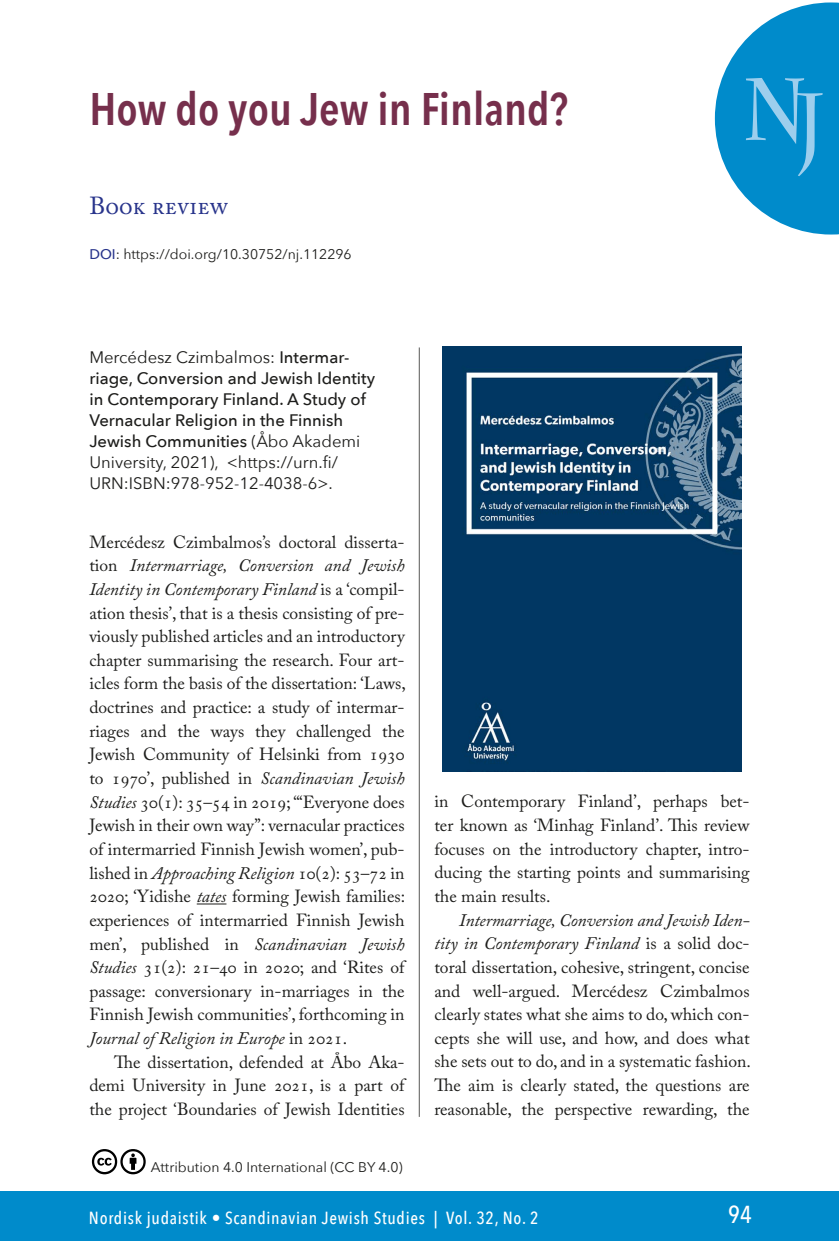
<style>
.page{position:relative;width:839px;height:1241px;background:#fff}
.page>*{position:absolute;margin:0;border:0;box-sizing:border-box;transform-origin:0 0}
.t1{font:700 87.5px "Charlemagne Std";color:#9dceed;scale:.8 1}
.Artikkelin_pääotsikk{font:600 45.5px "Avenir Next Condensed";color:#762f4c}
.Artikkelin_kirjoitta{font:24.5px "Adobe Caslon Pro";letter-spacing:.005em;color:#28348b}
.t2{font:500 24.5px "Avenir Next Condensed";color:#fff}
.Leipis_1__kpl{font:17.5px/23.6px "Adobe Caslon Pro";color:#1d1d1b;text-align:justify}
.Leipis{font:17.5px/23.6px "Adobe Caslon Pro";color:#1d1d1b;text-align:justify}
.t3{font:500 17.5px "Avenir Next Condensed";letter-spacing:.04em;color:#fff}
.Kirjan_tiedot{font:500 16.62px/21px "Avenir Next";color:#1d1d1b}
.Kuvateksti{font:14px "Avenir Next";color:#1d1d1b}
.s1{font-weight:500;color:#28348b}
.s2{font-weight:400}
.s3{font-style:italic}
</style>
<div class="page">
<div style="left:0;top:1191px;width:838px;height:49px;background:#008bcb"></div>
<svg style="left:197px;top:903px;width:29px;height:1px"></svg>
<img style="left:443px;top:346px;width:298px;height:425px">
<hr style="left:419px;top:347px;width:1px;height:769px;background:#575756">
<svg style="left:714px;top:2px;width:124px;height:232px"></svg>
<svg style="left:91px;top:1149px;width:55px;height:26px"></svg>
<p class="Artikkelin_pääotsikk" style="left:89px;top:70px;width:480px">How do you Jew in Finland?</p>
<h1 class="Artikkelin_kirjoitta" style="left:89px;top:191px;width:140px">Book review</h1>
<p class="Kuvateksti" style="left:89px;top:242px;width:264px"><span class="s1">DOI</span>: https://doi.org/10.30752/nj.112296</p>
<p class="Kirjan_tiedot" style="left:89px;top:346px;width:287px"><span class="s2">Mercédesz Czimbalmos:</span> Intermar&shy;riage, Conversion and Jewish Identity in Contemporary Finland. A Study of Vernacular Religion in the Finnish Jewish Communities <span class="s2">(Åbo Akademi University, 2021), &lt;https://urn.fi/ URN:ISBN:978-952-12-4038-6&gt;.</span></p>
<h1 class="t1" style="left:742px;top:66px;width:103px">NJ</h1>
<p class="Leipis_1__kpl" style="left:89px;top:529px;width:318px">Mercédesz Czimbalmos’s doctoral disserta&shy;tion <span class="s3">Intermarriage, Conversion and Jewish Identity in Contemporary Finland</span> is a ‘compil&shy;ation thesis’, that is a thesis consisting of pre&shy;viously published articles and an introductory chapter summarising the research. Four art&shy;icles form the basis of the dissertation: ‘Laws, doctrines and practice: a study of intermar&shy;riages and the ways they challenged the Jewish Community of Helsinki from 1930 to 1970’, published in <span class="s3">Scandinavian Jewish Studies</span> 30(1): 35–54 in 2019; ‘“Everyone does Jewish in their own way”: vernacular practices of intermarried Finnish Jewish women’, pub&shy;lished in <span class="s3">Approaching Religion</span> 10(2): 53–72 in 2020; ‘Yidishe <span class="s3">tates</span> forming Jewish families: experiences of intermarried Finnish Jewish men’, published in <span class="s3">Scandinavian Jewish Studies</span> 31(2): 21–40 in 2020; and ‘Rites of passage: conversionary in-marriages in the Finnish Jewish communities’, forthcoming in <span class="s3">Journal of Religion in Europe</span> in 2021.</p>
<p class="Leipis" style="left:89px;top:1049px;width:317px;text-indent:25px">The dissertation, defended at Åbo Aka&shy;demi University in June 2021, is a part of the project ‘Boundaries of Jewish Identities</p>
<p class="Kuvateksti" style="left:151px;top:1154px;width:253px">Attribution 4.0 International (CC BY 4.0)</p>
<p class="Leipis" style="left:434px;top:789px;width:317px">in Contemporary Finland’, perhaps bet&shy;ter known as ‘Minhag Finland’. This review focuses on the introductory chapter, intro&shy;ducing the starting points and summarising the main results.</p>
<p class="Leipis" style="left:434px;top:907px;width:318px;text-indent:25px"><span class="s3">Intermarriage, Conversion and Jewish Iden&shy;tity in Contemporary Finland</span> is a solid doc&shy;toral dissertation, cohesive, stringent, concise and well-argued. Mercédesz Czimbalmos clearly states what she aims to do, which con&shy;cepts she will use, and how, and does what she sets out to do, and in a systematic fashion.<br>The aim is clearly stated, the questions are reasonable, the perspective rewarding, the</p>
<p class="t3" style="left:89px;top:1207px;width:451px">Nordisk judaistik • Scandinavian Jewish Studies | Vol. 32, No. 2</p>
<h3 class="t2" style="left:728px;top:1199px;width:25px">94</h3>
</div>
